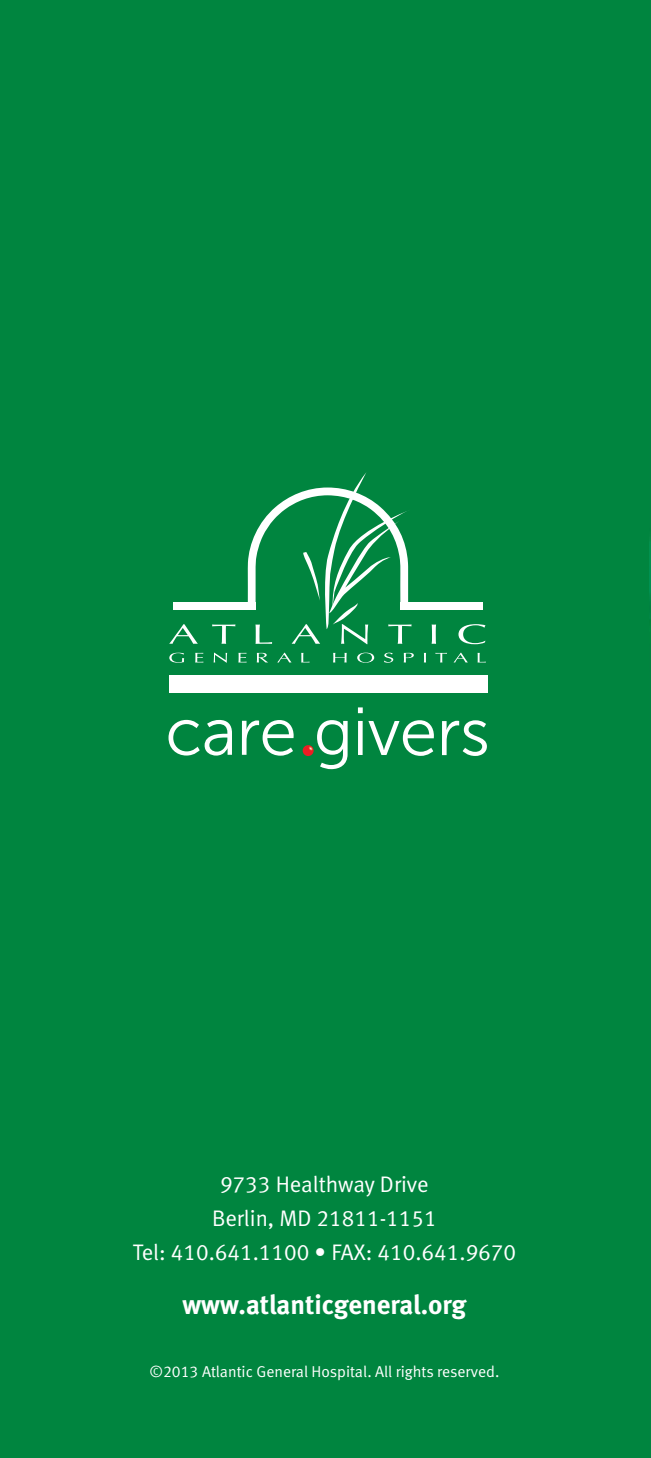
<style>
.page{position:relative;width:651px;height:1458px;background:#fff}
.page>*{position:absolute;margin:0;border:0;box-sizing:border-box;transform-origin:0 0}
.t1{font:27px "Meta Bold LF";color:#fff}
.t2{font:22.5px/33.8px "Meta Normal LF";color:#fff;text-align:center}
.t3{font:15.75px "Meta Normal LF";color:#fff}
</style>
<div class="page">
<div style="left:0;top:0;width:650px;height:1458px;background:#00853f"></div>
<svg style="left:302px;top:745px;width:11px;height:11px"></svg>
<div style="left:173px;top:602px;width:82px;height:7px;background:#fff"></div>
<div style="left:400px;top:602px;width:82px;height:7px;background:#fff"></div>
<svg style="left:169px;top:653px;width:15px;height:10px"></svg>
<svg style="left:195px;top:653px;width:8px;height:10px"></svg>
<svg style="left:213px;top:653px;width:14px;height:10px"></svg>
<svg style="left:238px;top:653px;width:8px;height:10px"></svg>
<svg style="left:256px;top:653px;width:12px;height:10px"></svg>
<svg style="left:277px;top:653px;width:14px;height:10px"></svg>
<svg style="left:301px;top:653px;width:8px;height:10px"></svg>
<svg style="left:333px;top:653px;width:13px;height:10px"></svg>
<svg style="left:357px;top:653px;width:17px;height:10px"></svg>
<svg style="left:384px;top:653px;width:9px;height:10px"></svg>
<svg style="left:403px;top:653px;width:10px;height:10px"></svg>
<svg style="left:423px;top:653px;width:3px;height:10px"></svg>
<svg style="left:435px;top:653px;width:12px;height:10px"></svg>
<svg style="left:453px;top:653px;width:14px;height:10px"></svg>
<svg style="left:477px;top:653px;width:8px;height:10px"></svg>
<svg style="left:169px;top:624px;width:29px;height:20px"></svg>
<svg style="left:212px;top:625px;width:23px;height:19px"></svg>
<svg style="left:431px;top:625px;width:5px;height:19px"></svg>
<svg style="left:458px;top:624px;width:27px;height:20px"></svg>
<div style="left:169px;top:675px;width:318px;height:18px;background:#fff"></div>
<svg style="left:248px;top:472px;width:163px;height:172px"></svg>
<svg style="left:168px;top:720px;width:64px;height:36px"></svg>
<svg style="left:242px;top:720px;width:51px;height:36px"></svg>
<svg style="left:307px;top:720px;width:40px;height:49px"></svg>
<hr style="left:358px;top:721px;width:4px;height:34px;background:#fff">
<svg style="left:358px;top:707px;width:4px;height:6px"></svg>
<svg style="left:368px;top:720px;width:65px;height:36px"></svg>
<svg style="left:442px;top:720px;width:44px;height:36px"></svg>
<img style="left:649px;top:541px;width:1px;height:54px">
<p class="t2" style="left:133px;top:1167px;width:384px">9733 Healthway Drive<br>Berlin, MD 21811-1151<br>Tel: 410.641.1100 • FAX: 410.641.9670</p>
<p class="t1" style="left:182px;top:1288px;width:285px">www.atlanticgeneral.org</p>
<p class="t3" style="left:149px;top:1362px;width:351px">©2013 Atlantic General Hospital. All rights reserved.</p>
</div>
